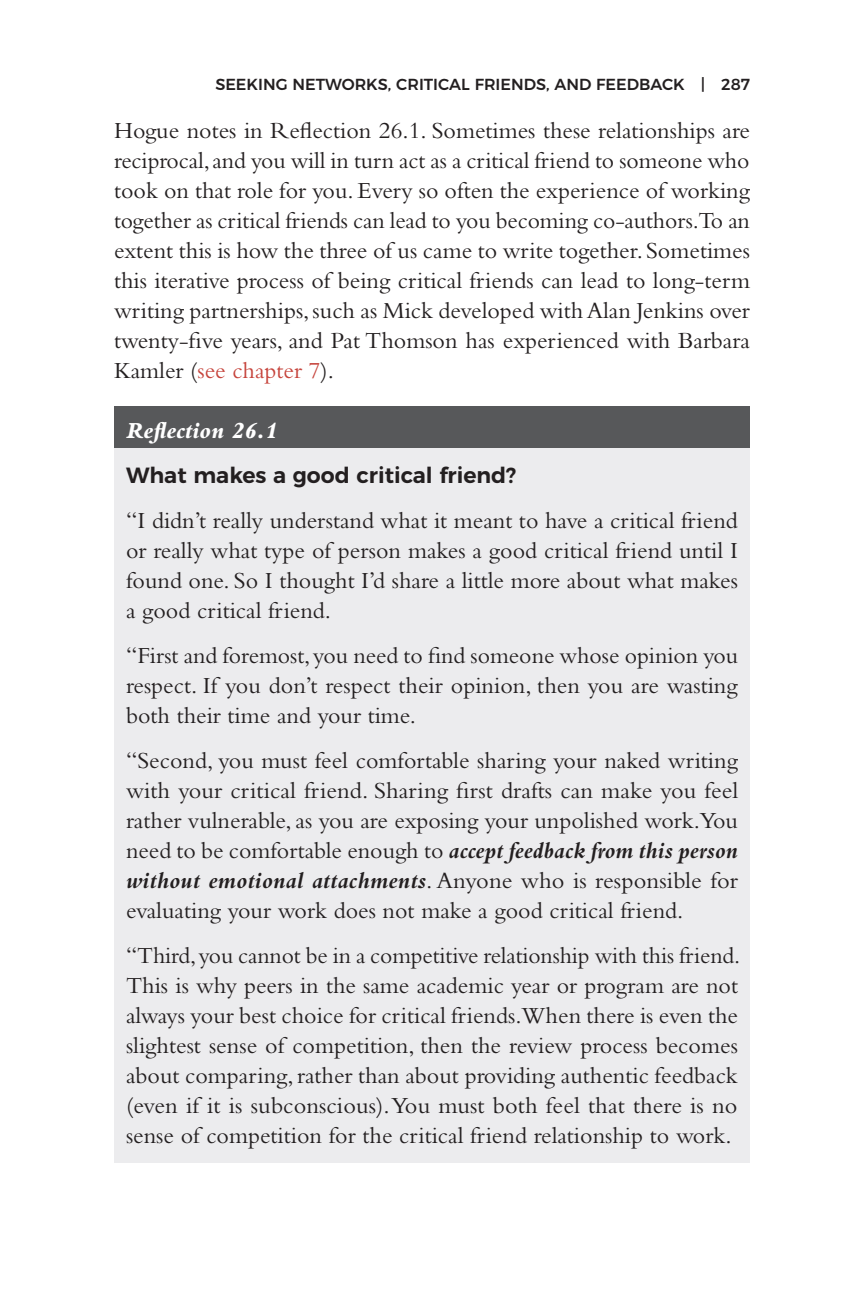
<style>
.page{position:relative;width:864px;height:1296px;background:#fff}
.page>*{position:absolute;margin:0;border:0;box-sizing:border-box;transform-origin:0 0}
.Perspectives{font:24px/30px "Bembo";color:#231f20;text-align:justify}
.body{font:24px/30px "Bembo";color:#231f20;text-align:justify}
.Perspectives_number{font:italic 800 24px "Bembo";color:#fff}
.Perspectives_title{font:600 22px "Montserrat";color:#231f20}
.t1{font:500 16px "Montserrat";color:#231f20}
.s1{color:#c6443c}
.s2{font-weight:700;font-style:italic}
</style>
<div class="page">
<div style="left:114px;top:406px;width:636px;height:52px;background:#57585a"></div>
<div style="left:114px;top:448px;width:636px;height:55px;background:#ececee"></div>
<div style="left:114px;top:496px;width:636px;height:142px;background:#ececee"></div>
<div style="left:114px;top:631px;width:636px;height:112px;background:#ececee"></div>
<div style="left:114px;top:736px;width:636px;height:202px;background:#ececee"></div>
<div style="left:114px;top:931px;width:636px;height:232px;background:#ececee"></div>
<p class="t1" style="left:215px;top:71px;width:12px">SEE</p>
<p class="t1" style="left:247px;top:71px;width:72px">KING NETWOR</p>
<p class="t1" style="left:366px;top:71px;width:84px">KS, CR ITICAL</p>
<p class="t1" style="left:475px;top:71px;width:39px">FRIEND</p>
<p class="t1" style="left:536px;top:71px;width:32px">S, AND</p>
<p class="t1" style="left:596px;top:71px;width:12px">FEEDBAC</p>
<p class="t1" style="left:673px;top:71px;width:78px">K | 287</p>
<p class="body" style="left:114px;top:115px;width:638px">Hogue notes in Reflection 26.1. Sometimes these relationships are reciprocal, and you will in turn act as a critical friend to someone who took on that role for you. Every so often the experience of working together as critical friends can lead to you becoming co-authors.To an extent this is how the three of us came to write together. Sometimes this iterative process of being critical friends can lead to long-term writing partnerships, such as Mick developed with Alan Jenkins over twenty-five years, and Pat Thomson has experienced with Barbara Kamler (<span class="s1">see chapter 7</span>).</p>
<h1 class="Perspectives_number" style="left:126px;top:417px;width:153px">Reflection 26.1</h1>
<h1 class="Perspectives_title" style="left:126px;top:457px;width:392px">What makes a good critical friend?</h1>
<p class="Perspectives" style="left:126px;top:505px;width:614px">“I didn’t really understand what it meant to have a critical friend or really what type of person makes a good critical friend until I found one. So I thought I’d share a little more about what makes a good critical friend.</p>
<p class="Perspectives" style="left:126px;top:640px;width:614px">“First and foremost, you need to find someone whose opinion you respect. If you don’t respect their opinion, then you are wasting both their time and your time.</p>
<p class="Perspectives" style="left:126px;top:745px;width:614px">“Second, you must feel comfortable sharing your naked writing with your critical friend. Sharing first drafts can make you feel rather vulnerable, as you are exposing your unpolished work.You need to be comfortable enough to <span class="s2">accept feedback from this person without emotional attachments</span>. Anyone who is responsible for evaluating your work does not make a good critical friend.</p>
<p class="Perspectives" style="left:126px;top:940px;width:616px">“Third, you cannot be in a competitive relationship with this friend.<br>This is why peers in the same academic year or program are not always your best choice for critical friends.When there is even the slightest sense of competition, then the review process becomes about comparing, rather than about providing authentic feedback (even if it is subconscious). You must both feel that there is no sense of competition for the critical friend relationship to work.</p>
</div>
